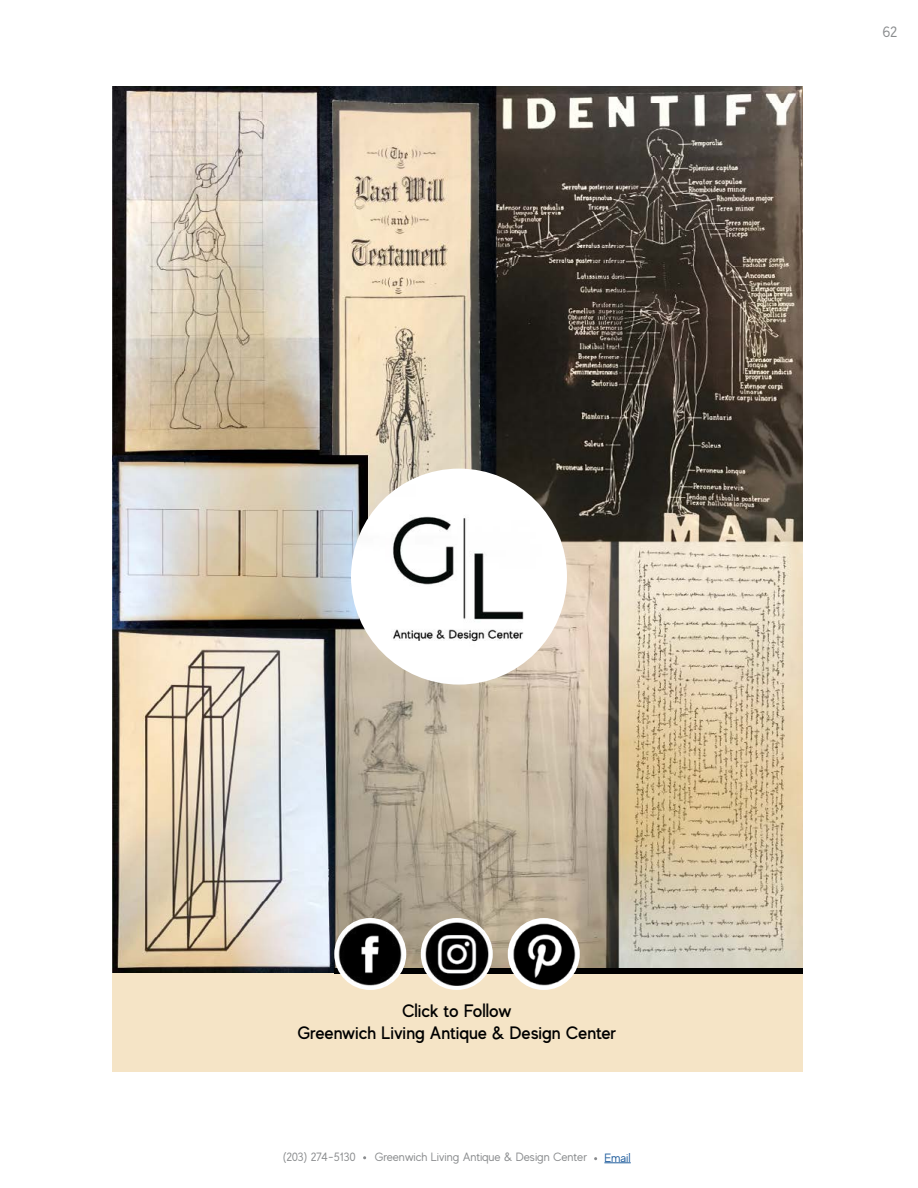
<style>
.page{position:relative;width:918px;height:1188px;background:#fff}
.page>*{position:absolute;margin:0;border:0;box-sizing:border-box;transform-origin:0 0}
.t1{font:500 18px/21.6px "MADE Evolve Sans";letter-spacing:-.005em;color:#000;text-align:center}
.t2{font:15px "MADE Evolve Sans";color:#8a8c8e}
.t3{font:12px "MADE Evolve Sans";letter-spacing:-.01em;color:#8a8c8e}
.t4{font:12px "MADE Evolve Sans";letter-spacing:-.03em;color:#8a8c8e}
.t5{font:12px "MADE Evolve Sans";color:#215e9e}
</style>
<div class="page">
<svg style="left:604px;top:1162px;width:27px;height:1px"></svg>
<img style="left:113px;top:86px;width:690px;height:887px">
<img style="left:351px;top:469px;width:216px;height:216px;border-radius:108px">
<div style="left:113px;top:974px;width:690px;height:98px;background:#f5e4c6"></div>
<div style="left:334px;top:968px;width:469px;height:6px;background:#000"></div>
<img style="left:508px;top:918px;width:72px;height:72px;border-radius:36px">
<img style="left:334px;top:918px;width:72px;height:72px;border-radius:36px">
<img style="left:421px;top:920px;width:72px;height:68px">
<p class="t2" style="left:883px;top:22px;width:17px">62</p>
<p class="t1" style="left:297px;top:1000px;width:320px">Click to Follow<br>Greenwich Living Antique &amp; Design Center</p>
<p class="t4" style="left:283px;top:1149px;width:75px">(203) 274-5130</p>
<p class="t3" style="left:375px;top:1149px;width:214px">Greenwich Living Antique &amp; Design Center</p>
<p class="t5" style="left:604px;top:1150px;width:28px">Email</p>
</div>
